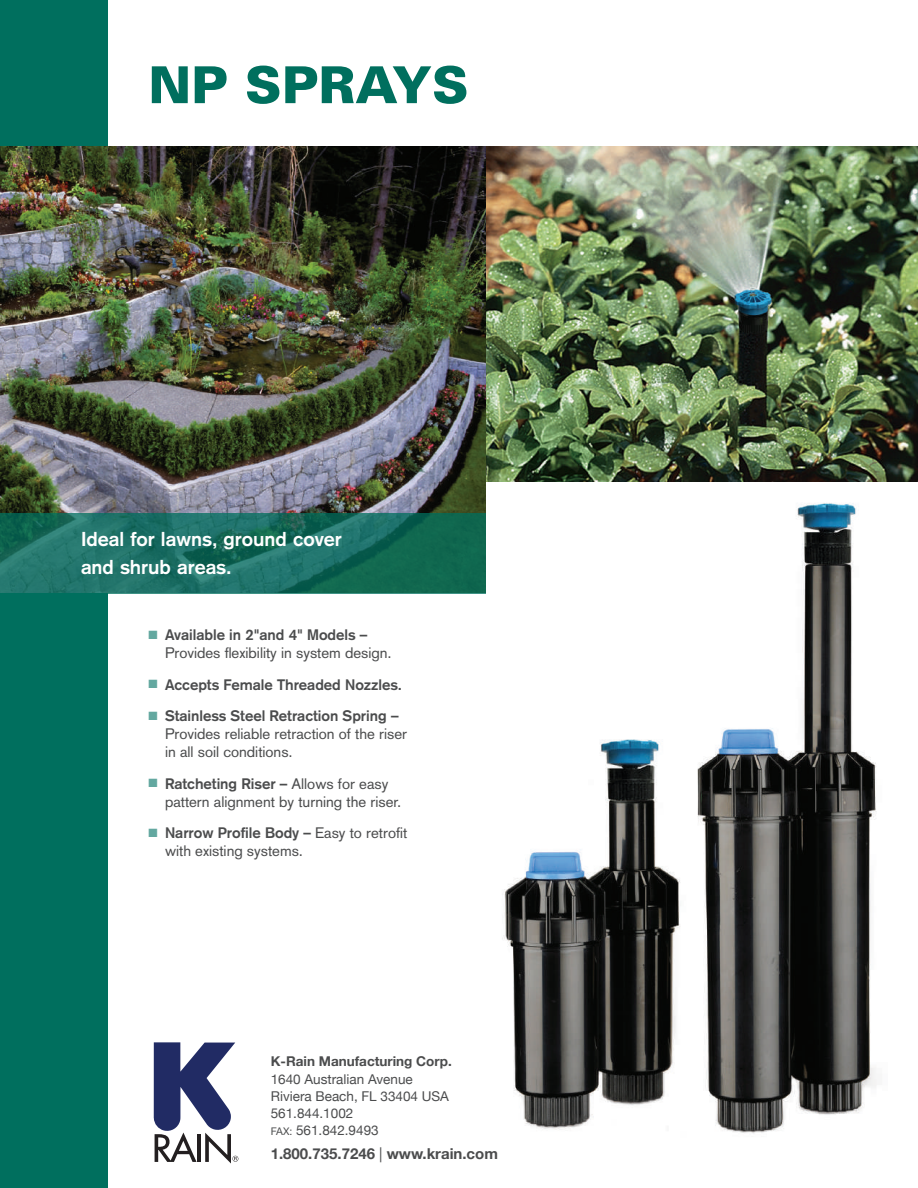
<style>
.page{position:relative;width:918px;height:1188px;background:#fff}
.page>*{position:absolute;margin:0;border:0;box-sizing:border-box;transform-origin:0 0}
.t1{font:900 51px "Univers";color:#006f5e}
.t2{font:700 19.8px/28.5px "Akzidenz Grotesk";color:#fff}
.t3{font:15px/18px "Akzidenz Grotesk";color:#4b4c4d}
.t4{font:700 15px "Akzidenz Grotesk";color:#4b4c4d}
.t5{font:700 15px "Helvetica Neue";color:#4b4c4d}
.t6{font:13.5px/17.2px "Helvetica Neue";color:#4b4c4d}
.t7{font:700 13.5px "Helvetica Neue";color:#4b4c4d}
.s1{color:#63a8a0}
.s2{font-weight:700}
.s3{font-size:10.5px}
.s4{font-weight:400}
</style>
<div class="page">
<img style="left:486px;top:147px;width:432px;height:335px">
<img style="left:502px;top:503px;width:375px;height:631px">
<div style="left:0;top:0;width:108px;height:1188px;background:#006f5e"></div>
<svg style="left:154px;top:1042px;width:84px;height:121px"></svg>
<img style="left:0;top:147px;width:486px;height:367px">
<svg style="left:0;top:514px;width:486px;height:80px;background:#1a6e60"></svg>
<h1 class="t1" style="left:148px;top:53px;width:322px">NP SPRAYS</h1>
<h2 class="t2" style="left:81px;top:524px;width:262px">Ideal for lawns, ground cover and shrub areas.</h2>
<p class="t3" style="left:165px;top:626px;width:228px;text-indent:-16px"><span class="s1">■</span> <span class="s2">Available in 2"and 4" Models –<br></span>Provides flexibility in system design.</p>
<p class="t4" style="left:148px;top:676px;width:255px"><span class="s1">■</span> Accepts Female Threaded Nozzles.</p>
<p class="t3" style="left:165px;top:707px;width:244px;text-indent:-16px"><span class="s1">■</span> <span class="s2">Stainless Steel Retraction Spring –<br></span>Provides reliable retraction of the riser in all soil conditions.</p>
<p class="t3" style="left:165px;top:774px;width:238px;text-indent:-16px"><span class="s1">■</span> <span class="s2">Ratcheting Riser –</span> Allows for easy pattern alignment by turning the riser.</p>
<p class="t3" style="left:165px;top:824px;width:244px;text-indent:-16px"><span class="s1">■</span> <span class="s2">Narrow Profile Body –</span> Easy to retrofit with existing systems.</p>
<p class="t7" style="left:271px;top:1051px;width:182px">K-Rain Manufacturing Corp.</p>
<p class="t6" style="left:271px;top:1071px;width:180px">1640 Australian Avenue<br>Riviera Beach, FL 33404 USA<br>561.844.1002<br><span class="s3">FAX:</span> 561.842.9493</p>
<p class="t5" style="left:271px;top:1142px;width:229px">1.800.735.7246 <span class="s4">|</span> www.krain.com</p>
</div>
